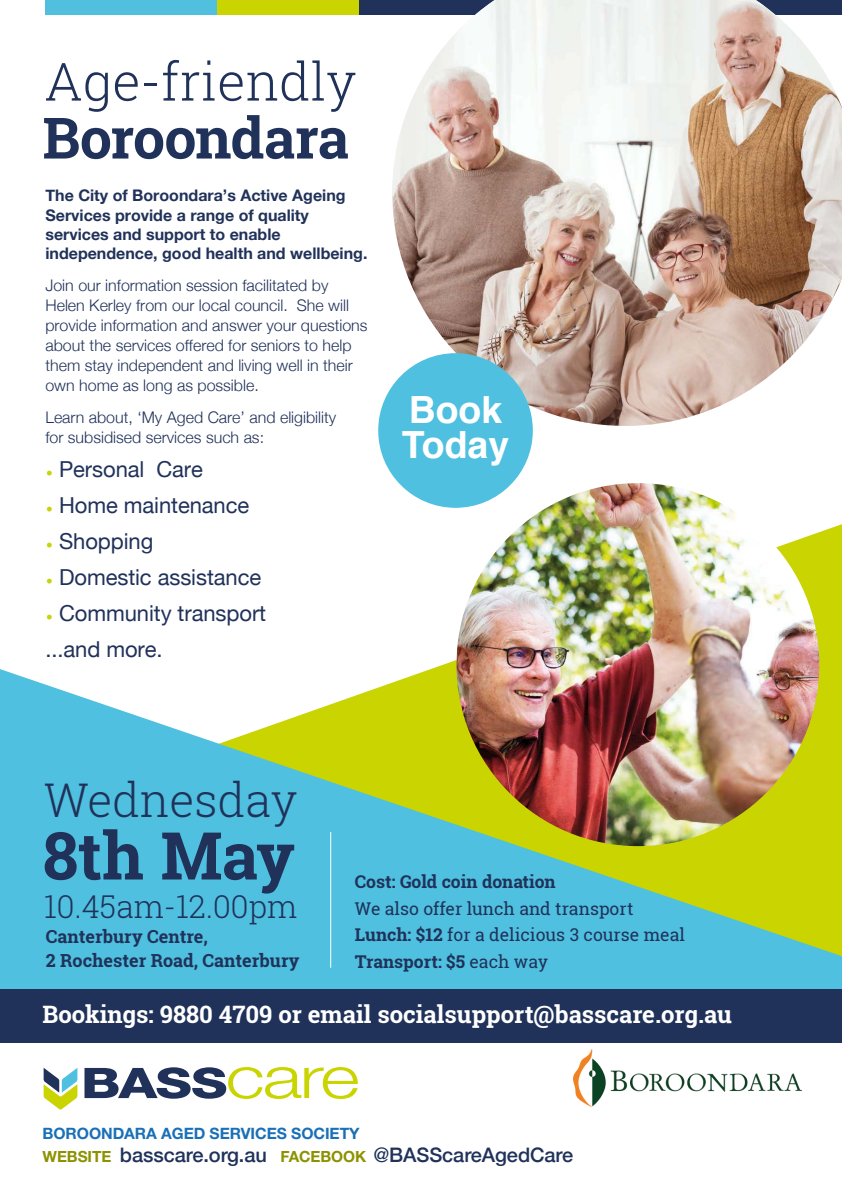
<style>
.page{position:relative;width:842px;height:1191px;background:#fff}
.page>*{position:absolute;margin:0;border:0;box-sizing:border-box;transform-origin:0 0}
.t1{font:700 65.9px "Roboto Slab";letter-spacing:-.015em;color:#20325a}
.t2{font:700 57px "Roboto Slab";letter-spacing:-.02em;color:#20325a}
.t3{font:300 52.7px "Roboto Slab";color:#20325a}
.t4{font:300 46.4px "Roboto Slab";color:#20325a}
.t5{font:700 37.5px/35.1px "Helvetica";color:#fff}
.t6{font:300 31.5px "Roboto Slab";color:#20325a}
.t7{font:700 24px "Roboto Slab";color:#fff}
.t8{font:22px/36px "Helvetica Neue";letter-spacing:-.005em;color:#21325a}
.t9{font:500 20px "Helvetica Neue";letter-spacing:-.005em;color:#20325a}
.t10{font:700 18px/24px "Roboto Slab";color:#20325a}
.t11{font:17.6px/26.4px "Roboto Slab";color:#20325a}
.t12{font:700 17.6px "Roboto Slab";color:#20325a}
.t13{font:300 16px/20px "Helvetica Neue";color:#21325a}
.t14{font:700 16px/19.2px "Helvetica Neue";color:#21325a}
.t15{font:700 15.7px "Helvetica Neue";letter-spacing:-.005em;color:#1a70b7}
.s1{color:#c9d30c}
.s2{font-weight:700}
.s3{font-weight:700;font-size:15.4px;color:#8c9200}
</style>
<div class="page">
<div style="left:359px;top:0;width:483px;height:14px;background:#21325a"></div>
<div style="left:45px;top:0;width:172px;height:14px;background:#50c0de"></div>
<div style="left:217px;top:0;width:142px;height:14px;background:#cad400"></div>
<svg style="left:431px;top:524px;width:411px;height:145px"></svg>
<svg style="left:0;top:669px;width:842px;height:319px;background:#7ac9a9"></svg>
<img style="left:392px;top:0;width:450px;height:426px">
<img style="left:456px;top:483px;width:363px;height:363px;border-radius:181px">
<div style="left:378px;top:353px;width:155px;height:155px;background:#4fc0df;border-radius:50%"></div>
<img style="left:574px;top:1050px;width:227px;height:56px">
<hr style="left:330px;top:832px;width:1px;height:135px;background:#fff">
<svg style="left:84px;top:1067px;width:274px;height:32px"></svg>
<svg style="left:44px;top:1068px;width:33px;height:41px"></svg>
<div style="left:0;top:988px;width:842px;height:54px;background:#20325a"></div>
<h3 class="t3" style="left:45px;top:60px;width:313px">Age-friendly</h3>
<h2 class="t2" style="left:43px;top:112px;width:308px">Boroondara</h2>
<p class="t14" style="left:45px;top:187px;width:323px">The City of Boroondara’s Active Ageing Services provide a range of quality services and support to enable independence, good health and wellbeing.</p>
<p class="t13" style="left:45px;top:277px;width:324px">Join our information session facilitated by Helen Kerley from our local council. She will provide information and answer your questions about the services offered for seniors to help them stay independent and living well in their own home as long as possible.</p>
<p class="t13" style="left:45px;top:409px;width:292px">Learn about, ‘My Aged Care’ and eligibility for subsidised services such as:</p>
<h3 class="t8" style="left:45px;top:452px;width:159px"><span class="s1">•</span> Personal Care</h3>
<h3 class="t8" style="left:45px;top:488px;width:205px"><span class="s1">•</span> Home maintenance</h3>
<h3 class="t8" style="left:45px;top:524px;width:109px"><span class="s1">•</span> Shopping</h3>
<h3 class="t8" style="left:45px;top:560px;width:217px"><span class="s1">•</span> Domestic assistance</h3>
<h3 class="t8" style="left:45px;top:596px;width:222px"><span class="s1">•</span> Community transport ...and more.</h3>
<h3 class="t5" style="left:402px;top:396px;width:109px">Book<br>Today</h3>
<h3 class="t4" style="left:44px;top:781px;width:255px">Wednesday</h3>
<h1 class="t1" style="left:43px;top:825px;width:254px">8th May</h1>
<h3 class="t6" style="left:44px;top:894px;width:255px">10.45am-12.00pm</h3>
<p class="t10" style="left:46px;top:925px;width:255px">Canterbury Centre,<br>2 Rochester Road, Canterbury</p>
<p class="t12" style="left:355px;top:874px;width:202px">Cost: Gold coin donation</p>
<p class="t11" style="left:355px;top:896px;width:332px">We also offer lunch and transport<br><span class="s2">Lunch: $12</span> for a delicious 3 course meal<br><span class="s2">Transport: $5</span> each way</p>
<h3 class="t7" style="left:43px;top:1003px;width:691px">Bookings: 9880 4709 or email socialsupport@basscare.org.au</h3>
<p class="t15" style="left:43px;top:1124px;width:319px">BOROONDARA AGED SERVICES SOCIETY</p>
<p class="t9" style="left:43px;top:1147px;width:532px"><span class="s3">WEBSITE</span> basscare.org.au <span class="s3">FACEBOOK</span> @BASScareAgedCare</p>
</div>
